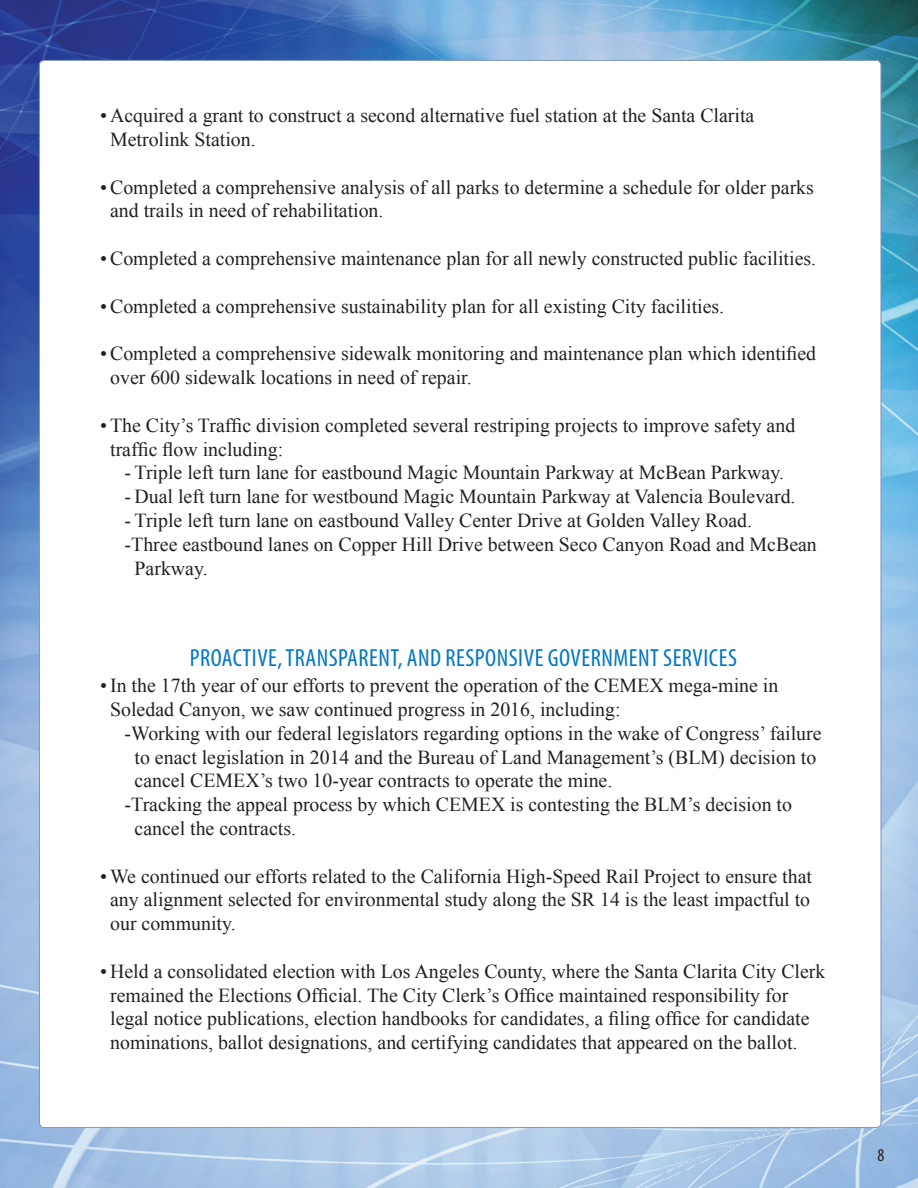
<style>
.page{position:relative;width:918px;height:1188px;background:#fff}
.page>*{position:absolute;margin:0;border:0;box-sizing:border-box;transform-origin:0 0}
.t1{font:condensed 24.75px "Myriad Pro";letter-spacing:.02em;color:#0077c0}
.t2{font:19.8px/23.9px "Times New Roman";color:#231f20}
.t3{font:condensed 18px "Myriad Pro";color:#231f20}
</style>
<div class="page">
<img style="left:0;top:0;width:918px;height:1188px">
<div style="left:39px;top:60px;width:842px;height:1068px;background:#fff;border-radius:5px"></div>
<p class="t2" style="left:110px;top:103px;width:646px;text-indent:-10px">• Acquired a grant to construct a second alternative fuel station at the Santa Clarita<br>Metrolink Station.</p>
<p class="t2" style="left:110px;top:175px;width:705px;text-indent:-10px">•Completed a comprehensive analysis of all parks to determine a schedule for older parks and trails in need of rehabilitation.</p>
<p class="t2" style="left:100px;top:246px;width:717px">•Completed a comprehensive maintenance plan for all newly constructed public facilities.</p>
<p class="t2" style="left:100px;top:294px;width:625px">• Completed a comprehensive sustainability plan for all existing City facilities.</p>
<p class="t2" style="left:110px;top:341px;width:708px;text-indent:-10px">• Completed a comprehensive sidewalk monitoring and maintenance plan which identified over 600 sidewalk locations in need of repair.</p>
<p class="t2" style="left:110px;top:413px;width:687px;text-indent:-10px">• The City’s Traffic division completed several restriping projects to improve safety and traffic flow including:</p>
<p class="t2" style="left:125px;top:460px;width:661px">- Triple left turn lane for eastbound Magic Mountain Parkway at McBean Parkway.</p>
<p class="t2" style="left:125px;top:484px;width:672px">- Dual left turn lane for westbound Magic Mountain Parkway at Valencia Boulevard.</p>
<p class="t2" style="left:125px;top:508px;width:629px">- Triple left turn lane on eastbound Valley Center Drive at Golden Valley Road.</p>
<p class="t2" style="left:135px;top:532px;width:684px;text-indent:-10px">-Three eastbound lanes on Copper Hill Drive between Seco Canyon Road and McBean<br>Parkway.</p>
<p class="t1" style="left:190px;top:643px;width:549px">PROACTIVE, TRANSPARENT, AND RESPONSIVE GOVERNMENT SERVICES</p>
<p class="t2" style="left:110px;top:673px;width:670px;text-indent:-10px">• In the 17th year of our efforts to prevent the operation of the CEMEX mega-mine in<br>Soledad Canyon, we saw continued progress in 2016, including:</p>
<p class="t2" style="left:135px;top:721px;width:688px;text-indent:-10px">-Working with our federal legislators regarding options in the wake of Congress’ failure to enact legislation in 2014 and the Bureau of Land Management’s (BLM) decision to cancel CEMEX’s two 10-year contracts to operate the mine.</p>
<p class="t2" style="left:135px;top:792px;width:659px;text-indent:-10px">-Tracking the appeal process by which CEMEX is contesting the BLM’s decision to cancel the contracts.</p>
<p class="t2" style="left:110px;top:864px;width:703px;text-align:justify;text-indent:-10px">•We continued our efforts related to the California High-Speed Rail Project to ensure that any alignment selected for environmental study along the SR 14 is the least impactful to our community.</p>
<p class="t2" style="left:110px;top:959px;width:717px;text-indent:-10px">• Held a consolidated election with Los Angeles County, where the Santa Clarita City Clerk remained the Elections Official. The City Clerk’s Office maintained responsibility for legal notice publications, election handbooks for candidates, a filing office for candidate nominations, ballot designations, and certifying candidates that appeared on the ballot.</p>
<p class="t3" style="left:878px;top:1144px;width:8px">8</p>
</div>
